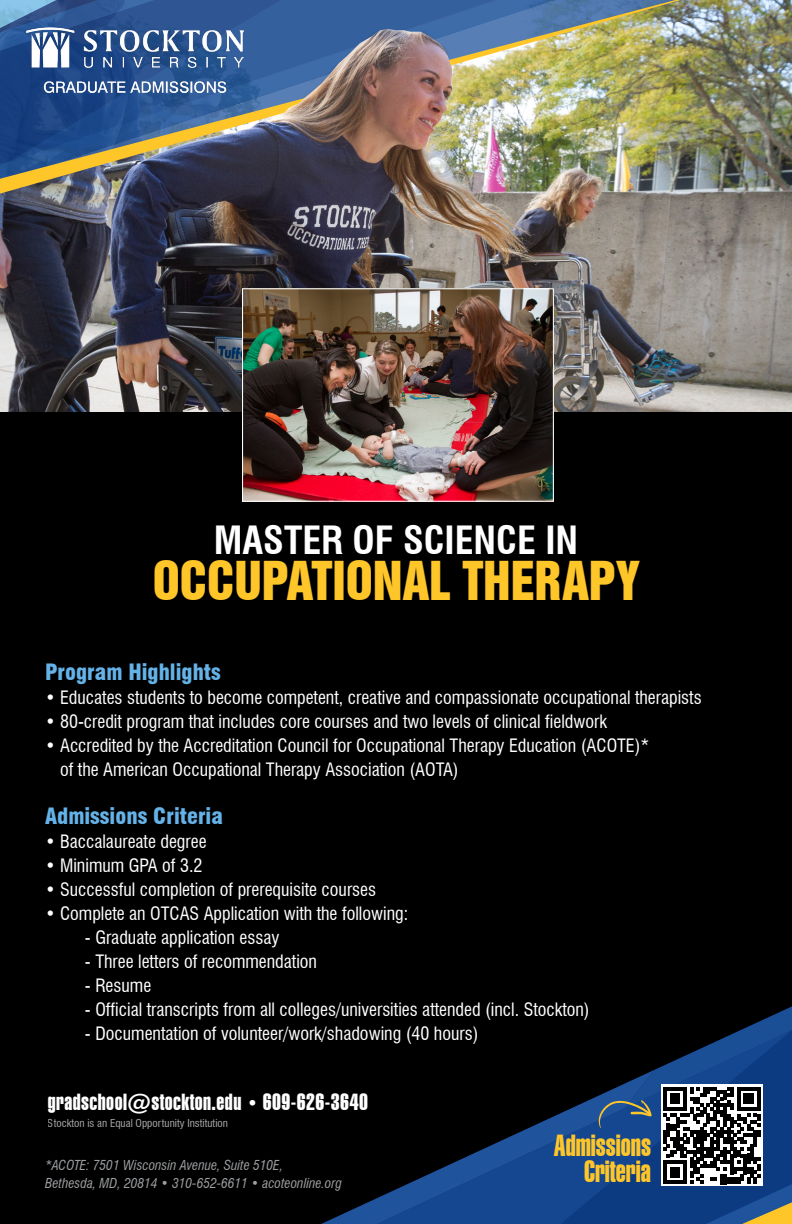
<style>
.page{position:relative;width:792px;height:1224px;background:#000}
.page>*{position:absolute;margin:0;border:0;box-sizing:border-box;transform-origin:0 0}
.t1{font:49.2px "Swiss 921 BT Regular A";color:#ffc629}
.t2{font:700 condensed 38px "Swiss 721 BT";color:#fff}
.t3{font:29.8px/26.2px "Swiss 911 BT Extra Compressed";color:#ffc629;text-align:right}
.t4{font:22.8px "Swiss 911 BT Extra Compressed";letter-spacing:.02em;color:#fff}
.t5{font:900 condensed 22px "Swiss 721 BT";color:#64b2e8}
.t6{font:condensed 18px/24px "Swiss 721 BT";color:#fff}
.t7{font:italic condensed 13.4px/17.8px "Swiss 721 BT";color:#9d9fa2}
.t8{font:condensed 10.6px "Swiss 721 BT";color:#fff;scale:1.04 1}
.s1{font-size:19px}
</style>
<div class="page">
<svg style="left:321px;top:1097px;width:274px;height:127px"></svg>
<img style="left:0;top:0;width:792px;height:412px">
<img style="left:681px;top:0;width:32px;height:192px">
<img style="left:0;top:0;width:681px;height:194px">
<img style="left:244px;top:290px;width:308px;height:210px">
<div style="left:242px;top:288px;width:312px;height:214px;border:1px solid #fff"></div>
<img style="left:284px;top:29px;width:167px;height:103px">
<svg style="left:595px;top:1007px;width:197px;height:217px"></svg>
<img style="left:27px;top:27px;width:217px;height:66px">
<h2 class="t2" style="left:214px;top:517px;width:366px">MASTER OF SCIENCE IN</h2>
<h1 class="t1" style="left:153px;top:548px;width:488px">OCCUPATIONAL THERAPY</h1>
<p class="t5" style="left:45px;top:659px;width:177px">Program Highlights</p>
<p class="t6" style="left:45px;top:686px;width:658px">• Educates students to become competent, creative and compassionate occupational therapists</p>
<p class="t6" style="left:45px;top:710px;width:564px">• 80-credit program that includes core courses and two levels of clinical fieldwork</p>
<p class="t6" style="left:60px;top:734px;width:591px;text-indent:-15px">• Accredited by the Accreditation Council for Occupational Therapy Education (ACOTE)* of the American Occupational Therapy Association (AOTA)</p>
<p class="t5" style="left:45px;top:803px;width:179px">Admissions Criteria</p>
<p class="t6" style="left:45px;top:830px;width:163px">• Baccalaureate degree</p>
<p class="t6" style="left:45px;top:854px;width:159px">• Minimum GPA of 3.2</p>
<p class="t6" style="left:45px;top:878px;width:333px">• Successful completion of prerequisite courses</p>
<p class="t6" style="left:45px;top:902px;width:365px">• Complete an OTCAS Application with the following:</p>
<p class="t6" style="left:85px;top:926px;width:196px">- Graduate application essay</p>
<p class="t6" style="left:85px;top:950px;width:234px">- Three letters of recommendation</p>
<p class="t6" style="left:85px;top:974px;width:68px">- Resume</p>
<p class="t6" style="left:85px;top:998px;width:506px">- Official transcripts from all colleges/universities attended (incl. Stockton)</p>
<p class="t6" style="left:85px;top:1022px;width:395px">- Documentation of volunteer/work/shadowing (40 hours)</p>
<p class="t4" style="left:48px;top:1089px;width:322px">gradschool@stockton.edu <span class="s1">•</span> 609-626-3640</p>
<p class="t8" style="left:48px;top:1117px;width:175px">Stockton is an Equal Opportunity Institution</p>
<p class="t7" style="left:45px;top:1156px;width:299px">*ACOTE: 7501 Wisconsin Avenue, Suite 510E,<br>Bethesda, MD, 20814 • 310-652-6611 • acoteonline.org</p>
<h3 class="t3" style="left:554px;top:1133px;width:99px">Admissions<br>Criteria</h3>
</div>
